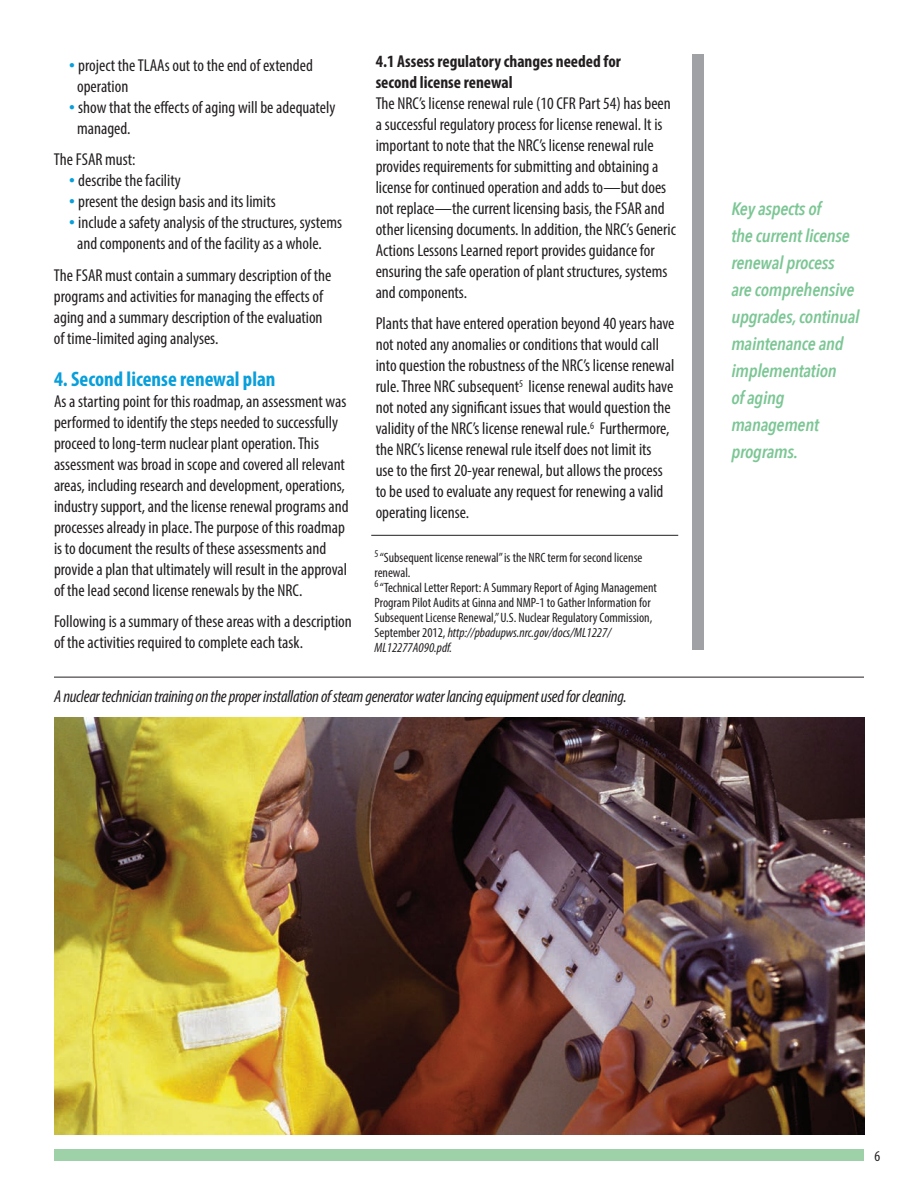
<style>
.page{position:relative;width:918px;height:1188px;background:#fff}
.page>*{position:absolute;margin:0;border:0;box-sizing:border-box;transform-origin:0 0}
.t1{font:700 condensed 21px "Myriad Pro";color:#089fdb}
.t2{font:italic 600 18px/27px "Avenir Next Condensed";letter-spacing:-.015em;color:#7bc694}
.t3{font:condensed 17.25px/21px "Myriad Pro";color:#231f20}
.t4{font:italic condensed 17.25px "Myriad Pro";letter-spacing:-.015em;color:#231f20}
.t5{font:700 condensed 17.25px/21px "Myriad Pro";color:#231f20}
.t6{font:condensed 15px "Myriad Pro";color:#231f20}
.t7{font:condensed 13.5px/15px "Myriad Pro";color:#231f20}
.s1{font-size:22.5px;color:#089fdb}
.s2{font-style:italic}
</style>
<div class="page">
<div style="left:692px;top:54px;width:12px;height:596px;background:#a0a1a5"></div>
<div style="left:54px;top:1149px;width:810px;height:12px;background:#9ed1a7"></div>
<img style="left:54px;top:718px;width:810px;height:416px">
<hr style="left:371px;top:535px;width:307px;height:1px;background:#231f20">
<hr style="left:54px;top:677px;width:810px;height:1px;background:#231f20">
<p class="t5" style="left:376px;top:52px;width:247px">4.1 Assess regulatory changes needed for second license renewal</p>
<p class="t3" style="left:376px;top:94px;width:302px">The NRC’s license renewal rule (10 CFR Part 54) has been a successful regulatory process for license renewal. It is important to note that the NRC’s license renewal rule provides requirements for submitting and obtaining a license for continued operation and adds to—but does not replace—the current licensing basis, the FSAR and other licensing documents. In addition, the NRC’s Generic Actions Lessons Learned report provides guidance for ensuring the safe operation of plant structures, systems and components.</p>
<p class="t3" style="left:376px;top:314px;width:300px">Plants that have entered operation beyond 40 years have not noted any anomalies or conditions that would call into question the robustness of the NRC’s license renewal rule. Three NRC subsequent<sup>5</sup> license renewal audits have not noted any significant issues that would question the validity of the NRC’s license renewal rule.<sup>6</sup> Furthermore, the NRC’s license renewal rule itself does not limit its<br>use to the first 20-year renewal, but allows the process to be used to evaluate any request for renewing a valid operating license.</p>
<p class="t3" style="left:77px;top:56px;width:237px;text-indent:-8px"><span class="s1">•</span> project the TLAAs out to the end of extended operation</p>
<p class="t3" style="left:77px;top:98px;width:260px;text-indent:-8px"><span class="s1">•</span> show that the effects of aging will be adequately managed.</p>
<p class="t3" style="left:54px;top:151px;width:83px">The FSAR must:</p>
<p class="t3" style="left:69px;top:172px;width:113px"><span class="s1">•</span> describe the facility</p>
<p class="t3" style="left:69px;top:193px;width:208px"><span class="s1">•</span> present the design basis and its limits</p>
<p class="t3" style="left:77px;top:214px;width:266px;text-indent:-8px"><span class="s1">•</span> include a safety analysis of the structures, systems and components and of the facility as a whole.</p>
<p class="t3" style="left:54px;top:266px;width:279px">The FSAR must contain a summary description of the programs and activities for managing the effects of aging and a summary description of the evaluation of time-limited aging analyses.</p>
<p class="t1" style="left:54px;top:371px;width:223px">4. Second license renewal plan</p>
<p class="t3" style="left:54px;top:392px;width:296px">As a starting point for this roadmap, an assessment was performed to identify the steps needed to successfully proceed to long-term nuclear plant operation. This assessment was broad in scope and covered all relevant areas, including research and development, operations, industry support, and the license renewal programs and processes already in place. The purpose of this roadmap is to document the results of these assessments and provide a plan that ultimately will result in the approval of the lead second license renewals by the NRC.</p>
<p class="t3" style="left:54px;top:613px;width:299px">Following is a summary of these areas with a description of the activities required to complete each task.</p>
<p class="t7" style="left:375px;top:551px;width:284px"><sup>5</sup>“Subsequent license renewal” is the NRC term for second license renewal.<br><sup>6</sup>“Technical Letter Report: A Summary Report of Aging Management Program Pilot Audits at Ginna and NMP-1 to Gather Information for Subsequent License Renewal,” U.S. Nuclear Regulatory Commission, September 2012, <span class="s2">http://pbadupws.nrc.gov/docs/ML1227/ ML12277A090.pdf.</span></p>
<p class="t4" style="left:54px;top:690px;width:574px">A nuclear technician training on the proper installation of steam generator water lancing equipment used for cleaning.</p>
<p class="t2" style="left:731px;top:195px;width:130px">Key aspects of<br>the current license renewal process are comprehensive upgrades, continual maintenance and implementation<br>of aging management programs.</p>
<p class="t6" style="left:875px;top:1150px;width:7px">6</p>
</div>
